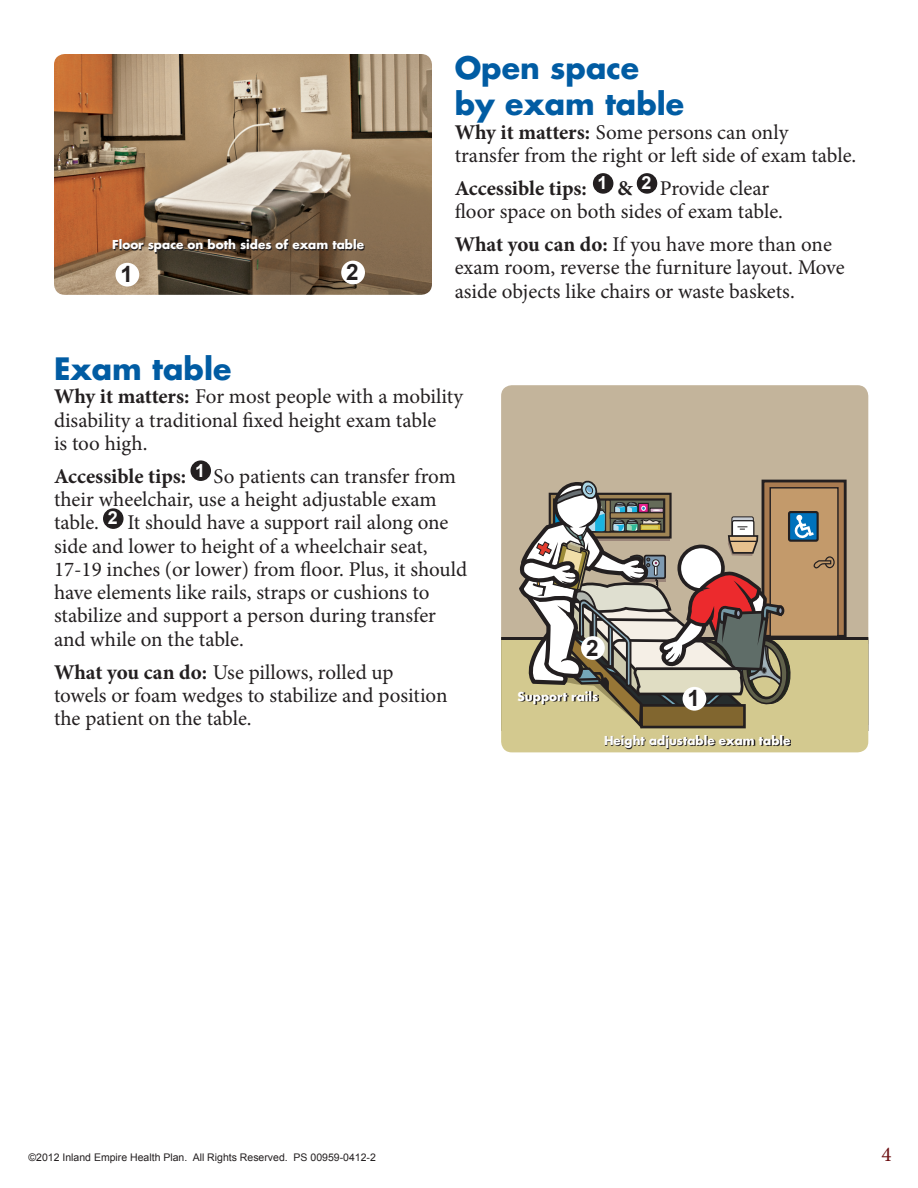
<style>
.page{position:relative;width:918px;height:1188px;background:#fff}
.page>*{position:absolute;margin:0;border:0;box-sizing:border-box;transform-origin:0 0}
.t1{font:700 30px/36px "Futura LT";color:#015ca3}
.t2{font:700 22.5px "Arial";color:#231f20}
.t3{font:21px/23.2px "Minion Pro";letter-spacing:-.005em;color:#231f20}
.t4{font:700 21px "Minion Pro";color:#231f20}
.t5{font:21px "Minion Pro";color:#6c0e11}
.t6{font:700 18px "Arial";color:#fff}
.t7{font:700 12px "Futura LT";color:#fff}
.t8{font:10.5px "Arial";color:#231f20}
.s1{font-weight:700}
</style>
<div class="page">
<img style="left:54px;top:54px;width:378px;height:241px">
<div style="left:501px;top:385px;width:367px;height:252px;background:#c3b49b"></div>
<div style="left:501px;top:640px;width:367px;height:112px;background:#d3c98f"></div>
<div style="left:763px;top:481px;width:82px;height:155px;background:#a97b50"></div>
<div style="left:762px;top:480px;width:85px;height:158px;border:3px solid #231f20"></div>
<div style="left:770px;top:487px;width:69px;height:150px;background:#c39a6b;border:1px solid #231f20"></div>
<div style="left:825px;top:556px;width:10px;height:12px;border:1px solid #231f20;border-radius:50%"></div>
<svg style="left:517px;top:478px;width:315px;height:272px"></svg>
<svg style="left:114px;top:240px;width:251px;height:13px;background:#534130"></svg>
<svg style="left:519px;top:692px;width:80px;height:13px"></svg>
<svg style="left:606px;top:736px;width:185px;height:13px"></svg>
<div style="left:115px;top:263px;width:24px;height:24px;background:#fff;border-radius:50%"></div>
<div style="left:341px;top:261px;width:24px;height:23px;background:#fff;border-radius:50%"></div>
<div style="left:683px;top:687px;width:23px;height:24px;background:#fff;border-radius:50%"></div>
<div style="left:594px;top:174px;width:19px;height:19px;background:#231f20;border-radius:50%"></div>
<div style="left:593px;top:173px;width:20px;height:21px;border:2px solid #231f20;border-radius:50%"></div>
<div style="left:638px;top:174px;width:19px;height:19px;background:#231f20;border-radius:50%"></div>
<div style="left:637px;top:173px;width:20px;height:21px;border:2px solid #231f20;border-radius:50%"></div>
<div style="left:581px;top:636px;width:24px;height:24px;background:#fff;border-radius:50%"></div>
<div style="left:191px;top:461px;width:19px;height:19px;background:#231f20;border-radius:50%"></div>
<div style="left:190px;top:460px;width:21px;height:21px;border:2px solid #231f20;border-radius:50%"></div>
<div style="left:104px;top:509px;width:19px;height:19px;background:#231f20;border-radius:50%"></div>
<div style="left:103px;top:508px;width:21px;height:21px;border:2px solid #231f20;border-radius:50%"></div>
<p class="t7" style="left:112px;top:237px;width:253px">Floor space on both sides of exam table</p>
<p class="t2" style="left:120px;top:259px;width:14px">1</p>
<p class="t2" style="left:346px;top:257px;width:14px">2</p>
<p class="t1" style="left:455px;top:50px;width:231px">Open space by exam table</p>
<p class="t3" style="left:455px;top:120px;width:403px"><span class="s1">Why it matters:</span> Some persons can only transfer from the right or left side of exam table.</p>
<p class="t4" style="left:455px;top:173px;width:134px">Accessible tips:</p>
<p class="t4" style="left:617px;top:173px;width:17px">&amp;</p>
<p class="t6" style="left:598px;top:171px;width:12px">1</p>
<p class="t6" style="left:642px;top:171px;width:12px">2</p>
<p class="t3" style="left:455px;top:177px;width:330px;text-indent:205px">Provide clear floor space on both sides of exam table.</p>
<p class="t3" style="left:455px;top:233px;width:392px"><span class="s1">What you can do:</span> If you have more than one exam room, reverse the furniture layout. Move aside objects like chairs or waste baskets.</p>
<p class="t1" style="left:54px;top:351px;width:179px">Exam table</p>
<p class="t3" style="left:54px;top:385px;width:411px"><span class="s1">Why it matters:</span> For most people with a mobility disability a traditional fixed height exam table<br>is too high.</p>
<p class="t4" style="left:54px;top:461px;width:134px">Accessible tips:</p>
<p class="t6" style="left:195px;top:458px;width:12px">1</p>
<p class="t3" style="left:54px;top:465px;width:403px;text-indent:160px">So patients can transfer from their wheelchair, use a height adjustable exam table.</p>
<p class="t6" style="left:108px;top:506px;width:12px">2</p>
<p class="t3" style="left:54px;top:511px;width:415px;text-indent:74px">It should have a support rail along one side and lower to height of a wheelchair seat, 17-19 inches (or lower) from floor. Plus, it should have elements like rails, straps or cushions to stabilize and support a person during transfer and while on the table.</p>
<p class="t3" style="left:54px;top:660px;width:395px"><span class="s1">What you can do:</span> Use pillows, rolled up towels or foam wedges to stabilize and position the patient on the table.</p>
<p class="t2" style="left:586px;top:633px;width:14px">2</p>
<p class="t7" style="left:518px;top:688px;width:82px">Support rails</p>
<p class="t2" style="left:688px;top:683px;width:14px">1</p>
<p class="t7" style="left:604px;top:733px;width:188px">Height adjustable exam table</p>
<p class="t8" style="left:28px;top:1150px;width:349px">©2012 Inland Empire Health Plan. All Rights Reserved. PS 00959-0412-2</p>
<p class="t5" style="left:882px;top:1140px;width:12px">4</p>
</div>
